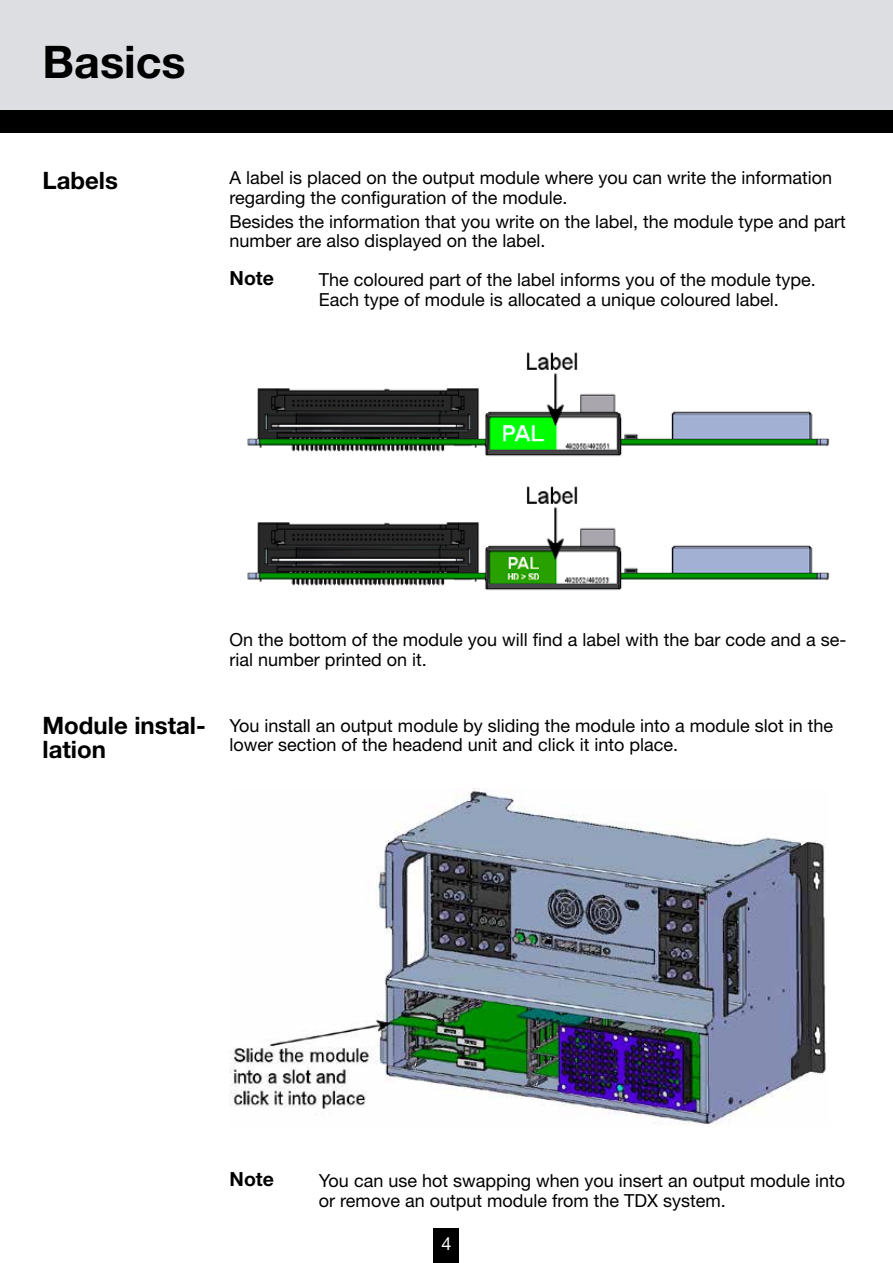
<style>
.page{position:relative;width:893px;height:1263px;background:#fff}
.page>*{position:absolute;margin:0;border:0;box-sizing:border-box;transform-origin:0 0}
.t1{font:700 45px "Helvetica Neue";color:#000}
.t2{font:700 24px/24px "Helvetica Neue";color:#000}
.t3{font:700 19.5px "Helvetica Neue";color:#000}
.t4{font:18px/19.5px "Helvetica Neue";color:#000}
.t5{font:18px "Helvetica Neue";color:#fff}
</style>
<div class="page">
<div style="left:434px;top:1228px;width:25px;height:35px;background:#000"></div>
<div style="left:0;top:0;width:893px;height:122px;background:#dcdee1"></div>
<div style="left:0;top:111px;width:893px;height:22px;background:#000"></div>
<img style="left:230px;top:788px;width:596px;height:337px">
<img style="left:247px;top:352px;width:583px;height:105px">
<img style="left:247px;top:486px;width:583px;height:105px">
<h1 class="t1" style="left:43px;top:34px;width:145px">Basics</h1>
<h2 class="t2" style="left:43px;top:168px;width:77px">Labels</h2>
<p class="t4" style="left:230px;top:168px;width:604px">A label is placed on the output module where you can write the information regarding the configuration of the module.</p>
<p class="t4" style="left:230px;top:211px;width:618px">Besides the information that you write on the label, the module type and part number are also displayed on the label.</p>
<p class="t3" style="left:230px;top:266px;width:46px">Note</p>
<p class="t4" style="left:319px;top:270px;width:498px">The coloured part of the label informs you of the module type.<br>Each type of module is allocated a unique coloured label.</p>
<p class="t4" style="left:230px;top:630px;width:618px">On the bottom of the module you will find a label with the bar code and a se&shy;rial number printed on it.</p>
<h2 class="t2" style="left:42px;top:713px;width:165px">Module instal&shy;lation</h2>
<p class="t4" style="left:230px;top:715px;width:605px">You install an output module by sliding the module into a module slot in the lower section of the headend unit and click it into place.</p>
<p class="t3" style="left:230px;top:1167px;width:46px">Note</p>
<p class="t4" style="left:319px;top:1171px;width:528px">You can use hot swapping when you insert an output module into or remove an output module from the TDX system.</p>
<p class="t5" style="left:441px;top:1232px;width:12px">4</p>
</div>
